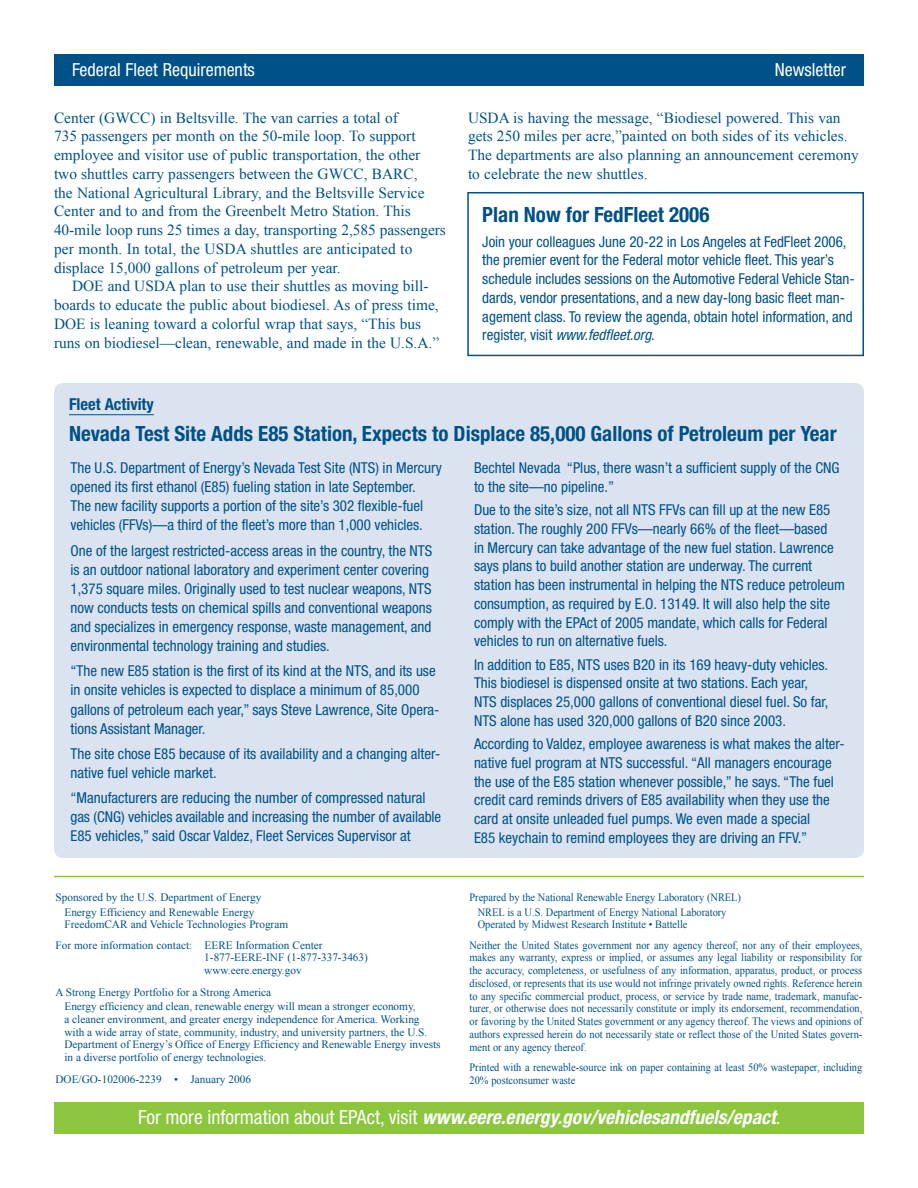
<style>
.page{position:relative;width:918px;height:1188px;background:#fff}
.page>*{position:absolute;margin:0;border:0;box-sizing:border-box;transform-origin:0 0}
.Sidebar_Text{font:700 condensed 21px "Helvetica Neue LT Std";color:#005187}
.t1{font:italic 700 condensed 19.5px "Helvetica Neue LT Std";color:#fff}
.t2{font:condensed 18px "Helvetica Neue LT Std";color:#fff}
.t3{font:700 condensed 16.5px "Helvetica Neue LT Std";color:#005187}
.Base_Text{font:15.3px/18.8px "Times New Roman";color:#005187}
.Sidebar_Text-2{font:condensed 15px/18.8px "Helvetica Neue LT Std";color:#005187}
.Captions{font:11.25px/12.8px "Times New Roman";color:#005187;scale:.92 1}
.Captions-2{font:11.25px/12.8px "Times New Roman";color:#005187}
.s1{font-style:italic}
.s2{font-weight:400;font-style:normal}
</style>
<div class="page">
<hr style="left:54px;top:876px;width:810px;height:1px;background:#8bc63e">
<div style="left:54px;top:1102px;width:810px;height:32px;background:#8bc63e"></div>
<div style="left:54px;top:54px;width:810px;height:32px;background:#005187"></div>
<div style="left:54px;top:383px;width:810px;height:474px;background:#dae3ef;border-radius:9px"></div>
<hr style="left:69px;top:414px;width:85px;height:1px;background:#005187">
<div style="left:467px;top:192px;width:397px;height:164px;border:2px solid #005187"></div>
<div style="left:54px;top:447px;width:810px;height:411px;background:#dae3ef;border-radius:9px"></div>
<p class="t2" style="left:72px;top:59px;width:184px">Federal Fleet Requirements</p>
<p class="t2" style="left:775px;top:59px;width:73px">Newsletter</p>
<p class="Base_Text" style="left:54px;top:108px;width:393px">Center (GWCC) in Beltsville. The van carries a total of<br>735 passengers per month on the 50-mile loop. To support employee and visitor use of public transportation, the other two shuttles carry passengers between the GWCC, BARC,<br>the National Agricultural Library, and the Beltsville Service Center and to and from the Greenbelt Metro Station. This 40-mile loop runs 25 times a day, transporting 2,585 passengers per month. In total, the USDA shuttles are anticipated to displace 15,000 gallons of petroleum per year.</p>
<p class="Base_Text" style="left:54px;top:277px;width:387px;text-indent:18px">DOE and USDA plan to use their shuttles as moving bill&shy;boards to educate the public about biodiesel. As of press time, DOE is leaning toward a colorful wrap that says, “This bus runs on biodiesel—clean, renewable, and made in the U.S.A.”</p>
<p class="Base_Text" style="left:468px;top:108px;width:392px">USDA is having the message, “Biodiesel powered. This van gets 250 miles per acre,”painted on both sides of its vehicles.<br>The departments are also planning an announcement ceremony to celebrate the new shuttles.</p>
<p class="Sidebar_Text" style="left:482px;top:202px;width:229px">Plan Now for FedFleet 2006</p>
<p class="Sidebar_Text-2" style="left:482px;top:232px;width:374px">Join your colleagues June 20-22 in Los Angeles at FedFleet 2006, the premier event for the Federal motor vehicle fleet. This year’s schedule includes sessions on the Automotive Federal Vehicle Stan&shy;dards, vendor presentations, and a new day-long basic fleet man&shy;agement class. To review the agenda, obtain hotel information, and register, visit <span class="s1">www.fedfleet.org</span>.</p>
<p class="t3" style="left:69px;top:394px;width:86px">Fleet Activity</p>
<p class="Sidebar_Text" style="left:69px;top:420px;width:769px">Nevada Test Site Adds E85 Station, Expects to Displace 85,000 Gallons of Petroleum per Year</p>
<p class="Sidebar_Text-2" style="left:70px;top:458px;width:373px;line-height:19.2px">The U.S. Department of Energy’s Nevada Test Site (NTS) in Mercury opened its first ethanol (E85) fueling station in late September.<br>The new facility supports a portion of the site’s 302 flexible-fuel vehicles (FFVs)—a third of the fleet’s more than 1,000 vehicles.</p>
<p class="Sidebar_Text-2" style="left:70px;top:541px;width:363px;line-height:19.2px">One of the largest restricted-access areas in the country, the NTS is an outdoor national laboratory and experiment center covering 1,375 square miles. Originally used to test nuclear weapons, NTS now conducts tests on chemical spills and conventional weapons and specializes in emergency response, waste management, and environmental technology training and studies.</p>
<p class="Sidebar_Text-2" style="left:70px;top:661px;width:370px;line-height:19.2px">“The new E85 station is the first of its kind at the NTS, and its use in onsite vehicles is expected to displace a minimum of 85,000 gallons of petroleum each year,” says Steve Lawrence, Site Opera&shy;tions Assistant Manager.</p>
<p class="Sidebar_Text-2" style="left:70px;top:744px;width:371px;line-height:19.2px">The site chose E85 because of its availability and a changing alter&shy;native fuel vehicle market.</p>
<p class="Sidebar_Text-2" style="left:70px;top:788px;width:372px;line-height:19.2px">“Manufacturers are reducing the number of compressed natural gas (CNG) vehicles available and increasing the number of available<br>E85 vehicles,” said Oscar Valdez, Fleet Services Supervisor at</p>
<p class="Sidebar_Text-2" style="left:474px;top:458px;width:367px">Bechtel Nevada “Plus, there wasn’t a sufficient supply of the CNG to the site—no pipeline.”</p>
<p class="Sidebar_Text-2" style="left:474px;top:500px;width:373px">Due to the site’s size, not all NTS FFVs can fill up at the new E85 station. The roughly 200 FFVs—nearly 66% of the fleet—based<br>in Mercury can take advantage of the new fuel station. Lawrence says plans to build another station are underway. The current station has been instrumental in helping the NTS reduce petroleum consumption, as required by E.O. 13149. It will also help the site comply with the EPAct of 2005 mandate, which calls for Federal vehicles to run on alternative fuels.</p>
<p class="Sidebar_Text-2" style="left:474px;top:655px;width:356px">In addition to E85, NTS uses B20 in its 169 heavy-duty vehicles.<br>This biodiesel is dispensed onsite at two stations. Each year, NTS displaces 25,000 gallons of conventional diesel fuel. So far, NTS alone has used 320,000 gallons of B20 since 2003.</p>
<p class="Sidebar_Text-2" style="left:474px;top:734px;width:372px">According to Valdez, employee awareness is what makes the alter&shy;native fuel program at NTS successful. “All managers encourage the use of the E85 station whenever possible,” he says. “The fuel credit card reminds drivers of E85 availability when they use the card at onsite unleaded fuel pumps. We even made a special<br>E85 keychain to remind employees they are driving an FFV.”</p>
<p class="Captions-2" style="left:56px;top:891px;width:207px">Sponsored by the U.S. Department of Energy</p>
<p class="Captions-2" style="left:64px;top:905px;width:191px">Energy Efficiency and Renewable Energy</p>
<p class="Captions-2" style="left:64px;top:918px;width:225px">FreedomCAR and Vehicle Technologies Program</p>
<p class="Captions-2" style="left:204px;top:938px;width:165px;text-indent:-149px">For more information contact: EERE Information Center<br>1-877-EERE-INF (1-877-337-3463) www.eere.energy.gov</p>
<p class="Captions-2" style="left:56px;top:986px;width:217px">A Strong Energy Portfolio for a Strong America</p>
<p class="Captions-2" style="left:64px;top:1000px;width:378px">Energy efficiency and clean, renewable energy will mean a stronger economy,<br>a cleaner environment, and greater energy independence for America. Working with a wide array of state, community, industry, and university partners, the U.S.<br>Department of Energy’s Office of Energy Efficiency and Renewable Energy invests in a diverse portfolio of energy technologies.</p>
<p class="Captions-2" style="left:56px;top:1073px;width:197px">DOE/GO-102006-2239 • January 2006</p>
<p class="t1" style="left:138px;top:1105px;width:644px"><span class="s2">For more information about EPAct, visit</span> www.eere.energy.gov/vehiclesandfuels/epact<span class="s2">.</span></p>
<p class="Captions" style="left:470px;top:891px;width:297px">Prepared by the National Renewable Energy Laboratory (NREL)</p>
<p class="Captions" style="left:478px;top:905px;width:272px">NREL is a U.S. Department of Energy National Laboratory<br>Operated by Midwest Research Institute • Battelle</p>
<p class="Captions" style="left:470px;top:938px;width:429px;text-align:justify">Neither the United States government nor any agency thereof, nor any of their employees, makes any warranty, express or implied, or assumes any legal liability or responsibility for the accuracy, completeness, or usefulness of any information, apparatus, product, or process disclosed, or represents that its use would not infringe privately owned rights. Reference herein to any specific commercial product, process, or service by trade name, trademark, manufac&shy;turer, or otherwise does not necessarily constitute or imply its endorsement, recommendation, or favoring by the United States government or any agency thereof. The views and opinions of authors expressed herein do not necessarily state or reflect those of the United States govern&shy;ment or any agency thereof.</p>
<p class="Captions" style="left:470px;top:1061px;width:429px">Printed with a renewable-source ink on paper containing at least 50% wastepaper, including<br>20% postconsumer waste</p>
</div>
